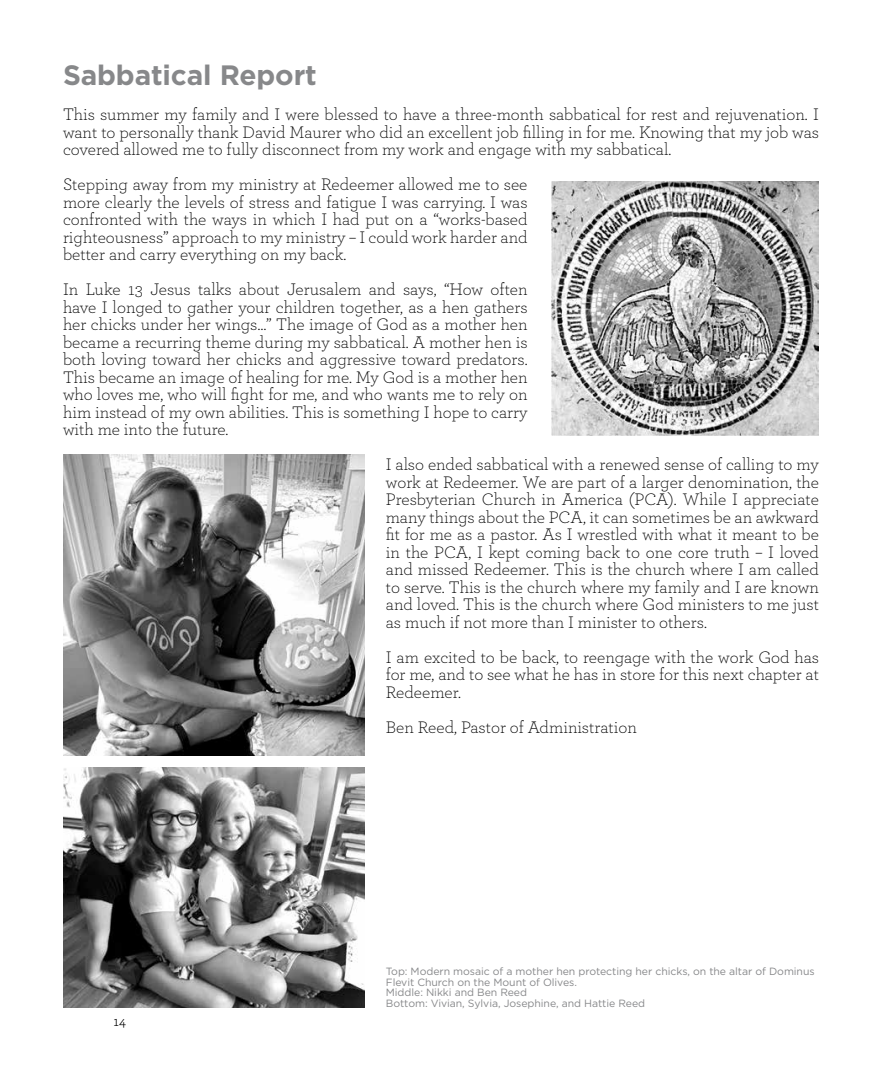
<style>
.page{position:relative;width:882px;height:1071px;background:#fff}
.page>*{position:absolute;margin:0;border:0;box-sizing:border-box;transform-origin:0 0}
.t1{font:700 28px "Gotham";letter-spacing:-.005em;color:#87888a}
.t2{font:300 17.5px/17.5px "Archer";color:#000;text-align:justify}
.t3{font:14px "Archer";color:#000}
.t4{font:10.5px/10.5px "Gotham";letter-spacing:-.005em;color:#87888a}
</style>
<div class="page">
<img style="left:63px;top:455px;width:301px;height:300px">
<img style="left:551px;top:181px;width:268px;height:255px">
<img style="left:63px;top:768px;width:302px;height:240px">
<h1 class="t1" style="left:63px;top:57px;width:255px">Sabbatical Report</h1>
<p class="t2" style="left:63px;top:105px;width:757px">This summer my family and I were blessed to have a three-month sabbatical for rest and rejuvenation. I want to personally thank David Maurer who did an excellent job filling in for me. Knowing that my job was covered allowed me to fully disconnect from my work and engage with my sabbatical.</p>
<p class="t2" style="left:63px;top:175px;width:466px">Stepping away from my ministry at Redeemer allowed me to see more clearly the levels of stress and fatigue I was carrying. I was confronted with the ways in which I had put on a “works-based righteousness” approach to my ministry – I could work harder and better and carry everything on my back.</p>
<p class="t2" style="left:63px;top:280px;width:466px">In Luke 13 Jesus talks about Jerusalem and says, “How often have I longed to gather your children together, as a hen gathers her chicks under her wings…” The image of God as a mother hen became a recurring theme during my sabbatical. A mother hen is both loving toward her chicks and aggressive toward predators.<br>This became an image of healing for me. My God is a mother hen who loves me, who will fight for me, and who wants me to rely on him instead of my own abilities. This is something I hope to carry with me into the future.</p>
<p class="t2" style="left:386px;top:455px;width:435px">I also ended sabbatical with a renewed sense of calling to my work at Redeemer. We are part of a larger denomination, the Presbyterian Church in America (PCA). While I appreciate many things about the PCA, it can sometimes be an awkward fit for me as a pastor. As I wrestled with what it meant to be in the PCA, I kept coming back to one core truth – I loved and missed Redeemer. This is the church where I am called to serve. This is the church where my family and I are known and loved. This is the church where God ministers to me just as much if not more than I minister to others.</p>
<p class="t2" style="left:386px;top:648px;width:435px">I am excited to be back, to reengage with the work God has for me, and to see what he has in store for this next chapter at Redeemer.</p>
<p class="t2" style="left:386px;top:718px;width:253px">Ben Reed, Pastor of Administration</p>
<p class="t3" style="left:114px;top:1012px;width:14px">14</p>
<p class="t4" style="left:386px;top:966px;width:430px">Top: Modern mosaic of a mother hen protecting her chicks, on the altar of Dominus Flevit Church on the Mount of Olives.<br>Middle: Nikki and Ben Reed<br>Bottom: Vivian, Sylvia, Josephine, and Hattie Reed</p>
</div>
